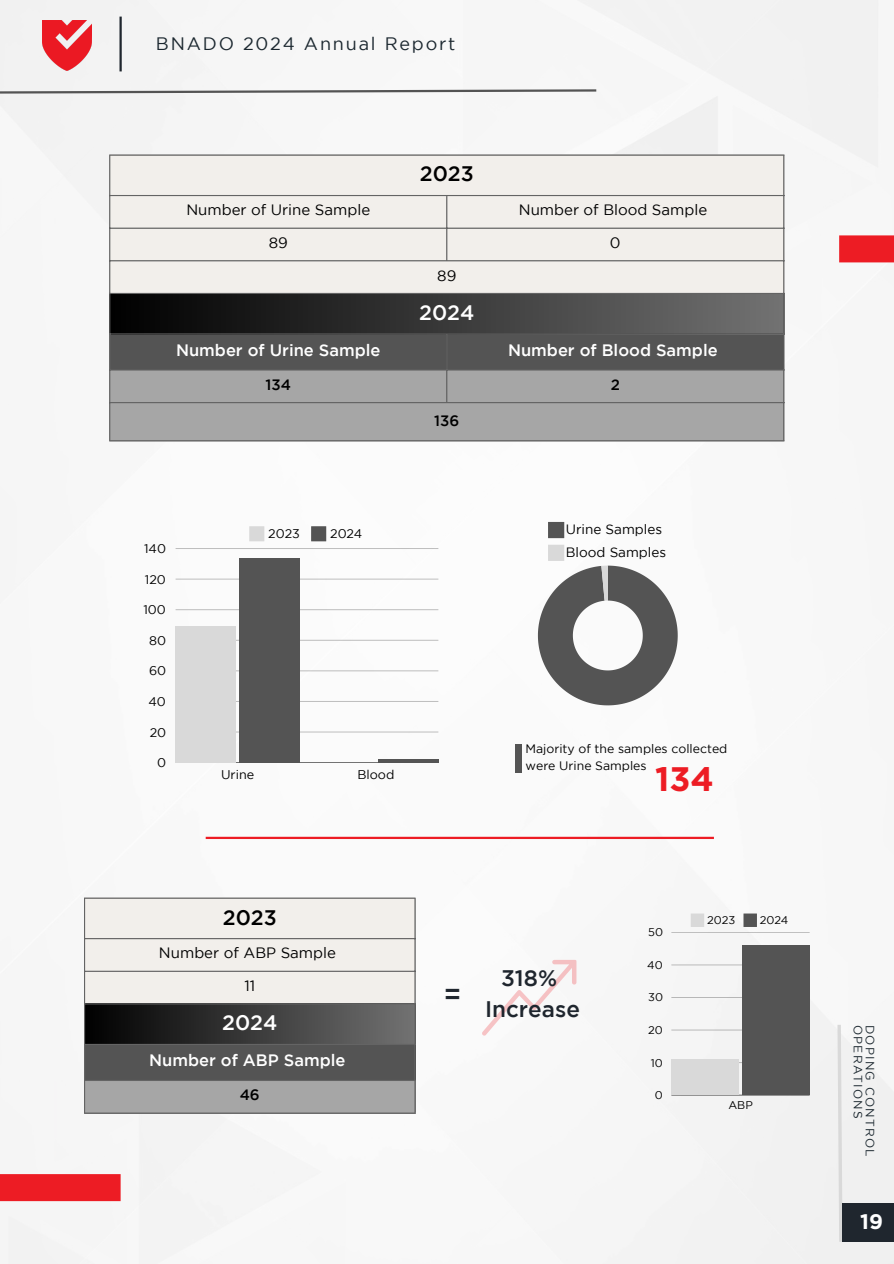
<style>
.page{position:relative;width:894px;height:1264px;background:#fff}
.page>*{position:absolute;margin:0;border:0;box-sizing:border-box;transform-origin:0 0}
.t1{font:700 33.9px "Gotham";color:#ed1c24}
.t2{font:500 28.5px "Gotham";color:#1f262e}
.t3{font:500 22.5px/30.3px "Gotham";color:#1f262e;text-align:center}
.t4{font:500 21px "Gotham";color:#000}
.t5{font:500 21px "Gotham";color:#fff}
.t6{font:700 21px "Gotham";color:#fff}
.t7{font:18px "Gotham";letter-spacing:.1em;color:#1b272f}
.t8{font:500 16.5px "Gotham";color:#fff}
.t9{font:15px "Gotham";color:#000}
.t10{font:500 15px "Gotham";color:#000}
.t11{font:13.5px/22.8px "Gotham";color:#000}
.t12{font:12.6px "Gotham";color:#000}
.t13{font:12.3px/17px "Gotham";color:#000}
.t14{font:12px/12px "Gotham";letter-spacing:.1em;color:#1b272f}
.t15{font:11.25px "Gotham";color:#000}
</style>
<div class="page">
<img style="left:0;top:0;width:893px;height:1263px">
<svg style="left:0;top:88px;width:598px;height:7px"></svg>
<img style="left:42px;top:20px;width:50px;height:51px">
<hr style="left:119px;top:17px;width:3px;height:54px;background:#1f262e">
<div style="left:110px;top:156px;width:673px;height:137px;background:#f2efeb"></div>
<div style="left:110px;top:334px;width:673px;height:35px;background:#545454"></div>
<div style="left:110px;top:370px;width:673px;height:70px;background:#a6a6a6"></div>
<div style="left:109px;top:293px;width:675px;height:41px;background:linear-gradient(to right,#000,#727272)"></div>
<hr style="left:109px;top:156px;width:1px;height:284px;background:#646464">
<hr style="left:446px;top:196px;width:1px;height:64px;background:#646464">
<hr style="left:446px;top:334px;width:1px;height:68px;background:#646464">
<hr style="left:783px;top:156px;width:1px;height:284px;background:#646464">
<hr style="left:109px;top:154px;width:675px;height:2px;background:#646464">
<hr style="left:109px;top:195px;width:675px;height:1px;background:#646464">
<hr style="left:109px;top:228px;width:675px;height:1px;background:#646464">
<hr style="left:109px;top:260px;width:675px;height:1px;background:#646464">
<hr style="left:109px;top:293px;width:675px;height:1px;background:#646464">
<hr style="left:109px;top:333px;width:675px;height:1px;background:#646464">
<hr style="left:109px;top:369px;width:675px;height:1px;background:#646464">
<hr style="left:109px;top:402px;width:675px;height:1px;background:#646464">
<hr style="left:109px;top:440px;width:675px;height:1px;background:#646464">
<div style="left:548px;top:522px;width:16px;height:16px;background:#545454"></div>
<div style="left:548px;top:544px;width:16px;height:17px;background:#d9d9d9"></div>
<svg style="left:537px;top:565px;width:140px;height:140px"></svg>
<div style="left:514px;top:744px;width:7px;height:28px;background:#545454"></div>
<div style="left:249px;top:526px;width:15px;height:15px;background:#d9d9d9"></div>
<div style="left:311px;top:526px;width:15px;height:15px;background:#545454"></div>
<hr style="left:175px;top:762px;width:263px;height:1px;background:#000;opacity:.6">
<hr style="left:175px;top:731px;width:263px;height:1px;background:#ddd">
<hr style="left:175px;top:701px;width:263px;height:1px;background:#bfbfbf">
<hr style="left:175px;top:670px;width:263px;height:1px;background:#d2d2d2">
<hr style="left:175px;top:640px;width:263px;height:1px;background:#cacaca">
<hr style="left:175px;top:609px;width:263px;height:1px;background:#c9c9c9">
<hr style="left:175px;top:579px;width:263px;height:1px;background:#d5d5d5">
<hr style="left:175px;top:548px;width:263px;height:1px;background:#bebebe">
<div style="left:175px;top:626px;width:61px;height:136px;background:#d9d9d9"></div>
<div style="left:239px;top:557px;width:61px;height:205px;background:#545454"></div>
<hr style="left:377px;top:759px;width:61px;height:3px;background:#545454">
<svg style="left:482px;top:959px;width:94px;height:76px"></svg>
<div style="left:690px;top:913px;width:14px;height:14px;background:#d9d9d9"></div>
<div style="left:743px;top:913px;width:13px;height:14px;background:#545454"></div>
<hr style="left:671px;top:1094px;width:138px;height:1px;background:#000;opacity:.6">
<hr style="left:671px;top:1062px;width:138px;height:1px;background:#000;opacity:.25">
<hr style="left:671px;top:1029px;width:138px;height:1px;background:#d9d9d9">
<hr style="left:671px;top:997px;width:138px;height:1px;background:#b7b7b7">
<hr style="left:671px;top:964px;width:138px;height:1px;background:#d3d3d3">
<hr style="left:671px;top:932px;width:138px;height:1px;background:#bfbfbf">
<div style="left:671px;top:1059px;width:67px;height:36px;background:#d9d9d9"></div>
<div style="left:742px;top:945px;width:67px;height:150px;background:#545454"></div>
<svg style="left:835px;top:1021px;width:9px;height:224px"></svg>
<div style="left:842px;top:1203px;width:51px;height:38px;background:#1f262e"></div>
<div style="left:0;top:1174px;width:121px;height:27px;background:#ed1c24"></div>
<hr style="left:206px;top:836px;width:507px;height:3px;background:#ed1c24">
<div style="left:838px;top:235px;width:55px;height:27px;background:#ed1c24"></div>
<div style="left:85px;top:898px;width:329px;height:105px;background:#f2efeb"></div>
<div style="left:84px;top:1044px;width:331px;height:36px;background:#545454"></div>
<div style="left:84px;top:1080px;width:331px;height:33px;background:#a6a6a6"></div>
<div style="left:84px;top:1003px;width:331px;height:41px;background:linear-gradient(to right,#000,#727272)"></div>
<hr style="left:84px;top:898px;width:1px;height:214px;background:#646464">
<hr style="left:414px;top:898px;width:1px;height:214px;background:#646464">
<hr style="left:84px;top:897px;width:331px;height:1px;background:#646464">
<hr style="left:84px;top:938px;width:331px;height:1px;background:#646464">
<hr style="left:84px;top:970px;width:331px;height:1px;background:#646464">
<hr style="left:84px;top:1003px;width:331px;height:1px;background:#646464">
<hr style="left:84px;top:1043px;width:331px;height:1px;background:#646464">
<hr style="left:84px;top:1079px;width:331px;height:1px;background:#646464">
<hr style="left:84px;top:1112px;width:331px;height:1px;background:#646464">
<p class="t7" style="left:156px;top:37px;width:301px">BNADO 2024 Annual Report</p>
<p class="t4" style="left:419px;top:166px;width:55px">2023</p>
<h3 class="t9" style="left:186px;top:204px;width:185px">Number of Urine Sample</h3>
<p class="t9" style="left:518px;top:204px;width:190px">Number of Blood Sample</p>
<p class="t9" style="left:268px;top:237px;width:21px">89</p>
<p class="t9" style="left:609px;top:237px;width:12px">0</p>
<p class="t9" style="left:437px;top:269px;width:21px">89</p>
<p class="t5" style="left:419px;top:304px;width:57px">2024</p>
<p class="t8" style="left:176px;top:344px;width:206px">Number of Urine Sample</p>
<p class="t8" style="left:508px;top:344px;width:211px">Number of Blood Sample</p>
<p class="t10" style="left:265px;top:379px;width:27px">134</p>
<p class="t10" style="left:610px;top:379px;width:11px">2</p>
<p class="t10" style="left:434px;top:415px;width:27px">136</p>
<p class="t12" style="left:144px;top:544px;width:23px">140</p>
<p class="t12" style="left:145px;top:574px;width:23px">120</p>
<p class="t12" style="left:143px;top:605px;width:24px">100</p>
<p class="t12" style="left:149px;top:635px;width:18px">80</p>
<p class="t12" style="left:149px;top:666px;width:19px">60</p>
<p class="t12" style="left:148px;top:696px;width:19px">40</p>
<p class="t12" style="left:150px;top:727px;width:18px">20</p>
<p class="t12" style="left:157px;top:758px;width:10px">0</p>
<p class="t12" style="left:268px;top:529px;width:33px">2023</p>
<p class="t12" style="left:330px;top:529px;width:34px">2024</p>
<p class="t12" style="left:221px;top:769px;width:35px">Urine</p>
<p class="t12" style="left:357px;top:769px;width:38px">Blood</p>
<p class="t11" style="left:565px;top:519px;width:102px">Urine Samples<br>Blood Samples</p>
<p class="t13" style="left:525px;top:741px;width:203px">Majority of the samples collected were Urine Samples</p>
<p class="t1" style="left:655px;top:759px;width:60px">134</p>
<p class="t4" style="left:223px;top:909px;width:55px">2023</p>
<h1 class="t9" style="left:159px;top:947px;width:178px">Number of ABP Sample</h1>
<p class="t9" style="left:244px;top:980px;width:12px">11</p>
<p class="t5" style="left:222px;top:1015px;width:57px">2024</p>
<p class="t8" style="left:149px;top:1054px;width:198px">Number of ABP Sample</p>
<p class="t10" style="left:240px;top:1089px;width:22px">46</p>
<p class="t2" style="left:443px;top:982px;width:20px">=</p>
<p class="t3" style="left:485px;top:964px;width:96px">318%<br>Increase</p>
<p class="t15" style="left:648px;top:928px;width:16px">50</p>
<p class="t15" style="left:647px;top:960px;width:17px">40</p>
<p class="t15" style="left:648px;top:993px;width:16px">30</p>
<p class="t15" style="left:648px;top:1025px;width:16px">20</p>
<p class="t15" style="left:650px;top:1058px;width:14px">10</p>
<p class="t15" style="left:654px;top:1090px;width:10px">0</p>
<p class="t15" style="left:707px;top:916px;width:30px">2023</p>
<p class="t15" style="left:759px;top:916px;width:30px">2024</p>
<p class="t15" style="left:728px;top:1100px;width:26px">ABP</p>
<p class="t14" style="left:874px;top:1024px;width:133px;rotate:90deg">DOPING CONTROL<br>OPERATIONS</p>
<p class="t6" style="left:860px;top:1209px;width:24px">19</p>
</div>
